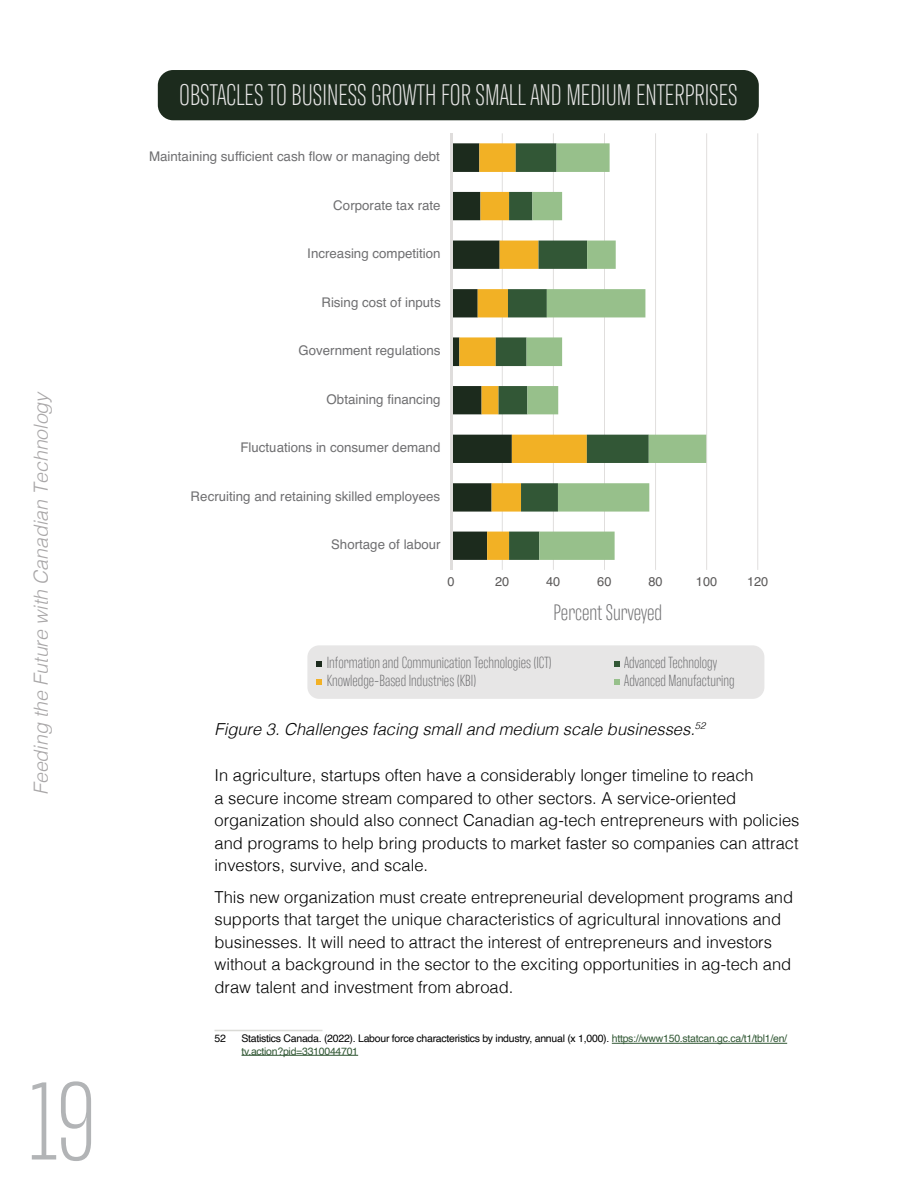
<style>
.page{position:relative;width:918px;height:1188px;background:#fff}
.page>*{position:absolute;margin:0;border:0;box-sizing:border-box;transform-origin:0 0}
.t1{font:300 112.5px "Antarctican Headline";color:#b2b4b6}
.t2{font:300 30.45px "Antarctican Headline";color:#e7e6e6}
.t3{font:300 22.95px "Antarctican Headline";color:#6f6f71}
.t4{font:italic 300 19.5px "Helvetica";letter-spacing:-.01em;color:#a9a7a8}
.t5{font:300 16.5px/22.5px "Helvetica";color:#000}
.t6{font:300 16.5px/18.3px "Antarctican Headline";color:#6f6f71}
.t7{font:italic 300 16.5px "Helvetica";color:#000}
.t8{font:13.35px "Helvetica";color:#6f6f71}
.t9{font:12.75px "Helvetica";color:#5b5959}
.Footnote{font:10.5px/12px "Helvetica";letter-spacing:-.025em;color:#000}
.s1{color:#325835}
</style>
<div class="page">
<hr style="left:757px;top:133px;width:1px;height:437px;background:#dfdddc">
<hr style="left:706px;top:133px;width:1px;height:437px;background:#dfdddc">
<hr style="left:655px;top:133px;width:1px;height:437px;background:#dfdddc">
<hr style="left:604px;top:133px;width:1px;height:437px;background:#dfdddc">
<hr style="left:553px;top:133px;width:1px;height:437px;background:#dfdddc">
<hr style="left:502px;top:133px;width:1px;height:437px;background:#dfdddc">
<svg style="left:452px;top:143px;width:7px;height:417px"></svg>
<svg style="left:459px;top:143px;width:37px;height:417px"></svg>
<svg style="left:496px;top:143px;width:31px;height:417px"></svg>
<svg style="left:527px;top:143px;width:179px;height:417px"></svg>
<hr style="left:450px;top:133px;width:2px;height:437px;background:#dfdddc">
<div style="left:307px;top:645px;width:457px;height:54px;background:#e7e6e6;border-radius:12px"></div>
<svg style="left:317px;top:661px;width:5px;height:6px"></svg>
<svg style="left:614px;top:661px;width:5px;height:6px"></svg>
<svg style="left:317px;top:680px;width:5px;height:5px"></svg>
<svg style="left:614px;top:680px;width:5px;height:5px"></svg>
<div style="left:158px;top:70px;width:601px;height:50px;background:#1c2b1d;border-radius:15px"></div>
<hr style="left:214px;top:1030px;width:108px;height:1px;background:#dadad6">
<hr style="left:612px;top:1043px;width:175px;height:1px;background:#325835">
<hr style="left:242px;top:1055px;width:116px;height:1px;background:#325835">
<p class="t4" style="left:24px;top:795px;width:405px;rotate:-90deg">Feeding the Future with Canadian Technology</p>
<h1 class="t1" style="left:30px;top:1047px;width:68px">19</h1>
<p class="t2" style="left:179px;top:74px;width:560px">OBSTACLES TO BUSINESS GROWTH FOR SMALL AND MEDIUM ENTERPRISES</p>
<p class="t8" style="left:149px;top:146px;width:292px">Maintaining sufficient cash flow or managing debt</p>
<p class="t8" style="left:333px;top:195px;width:109px">Corporate tax rate</p>
<p class="t8" style="left:307px;top:243px;width:135px">Increasing competition</p>
<p class="t8" style="left:321px;top:292px;width:121px">Rising cost of inputs</p>
<p class="t8" style="left:298px;top:340px;width:144px">Government regulations</p>
<p class="t8" style="left:327px;top:389px;width:116px">Obtaining financing</p>
<p class="t8" style="left:240px;top:437px;width:202px">Fluctuations in consumer demand</p>
<p class="t8" style="left:191px;top:486px;width:251px">Recruiting and retaining skilled employees</p>
<p class="t8" style="left:331px;top:534px;width:111px">Shortage of labour</p>
<p class="t9" style="left:448px;top:572px;width:9px">0</p>
<p class="t9" style="left:495px;top:572px;width:16px">20</p>
<p class="t9" style="left:546px;top:572px;width:16px">40</p>
<p class="t9" style="left:597px;top:572px;width:16px">60</p>
<p class="t9" style="left:648px;top:572px;width:16px">80</p>
<p class="t9" style="left:696px;top:572px;width:23px">100</p>
<p class="t9" style="left:747px;top:572px;width:23px">120</p>
<p class="t3" style="left:554px;top:597px;width:110px">Percent Surveyed</p>
<p class="t6" style="left:327px;top:652px;width:227px">Information and Communication Technologies (ICT)<br>Knowledge-Based Industries (KBI)</p>
<p class="t6" style="left:624px;top:652px;width:112px">Advanced Technology<br>Advanced Manufacturing</p>
<p class="t7" style="left:214px;top:715px;width:493px">Figure 3. Challenges facing small and medium scale businesses.<sup>52</sup></p>
<p class="t5" style="left:215px;top:763px;width:587px">In agriculture, startups often have a considerably longer timeline to reach<br>a secure income stream compared to other sectors. A service-oriented organization should also connect Canadian ag-tech entrepreneurs with policies and programs to help bring products to market faster so companies can attract investors, survive, and scale.</p>
<p class="t5" style="left:215px;top:885px;width:580px">This new organization must create entrepreneurial development programs and supports that target the unique characteristics of agricultural innovations and businesses. It will need to attract the interest of entrepreneurs and investors without a background in the sector to the exciting opportunities in ag-tech and draw talent and investment from abroad.</p>
<p class="Footnote" style="left:214px;top:1033px;width:13px">52</p>
<p class="Footnote" style="left:241px;top:1033px;width:547px">Statistics Canada. (2022). Labour force characteristics by industry, annual (x 1,000). <span class="s1">https://www150.statcan.gc.ca/t1/tbl1/en/ tv.action?pid=3310044701</span></p>
</div>
